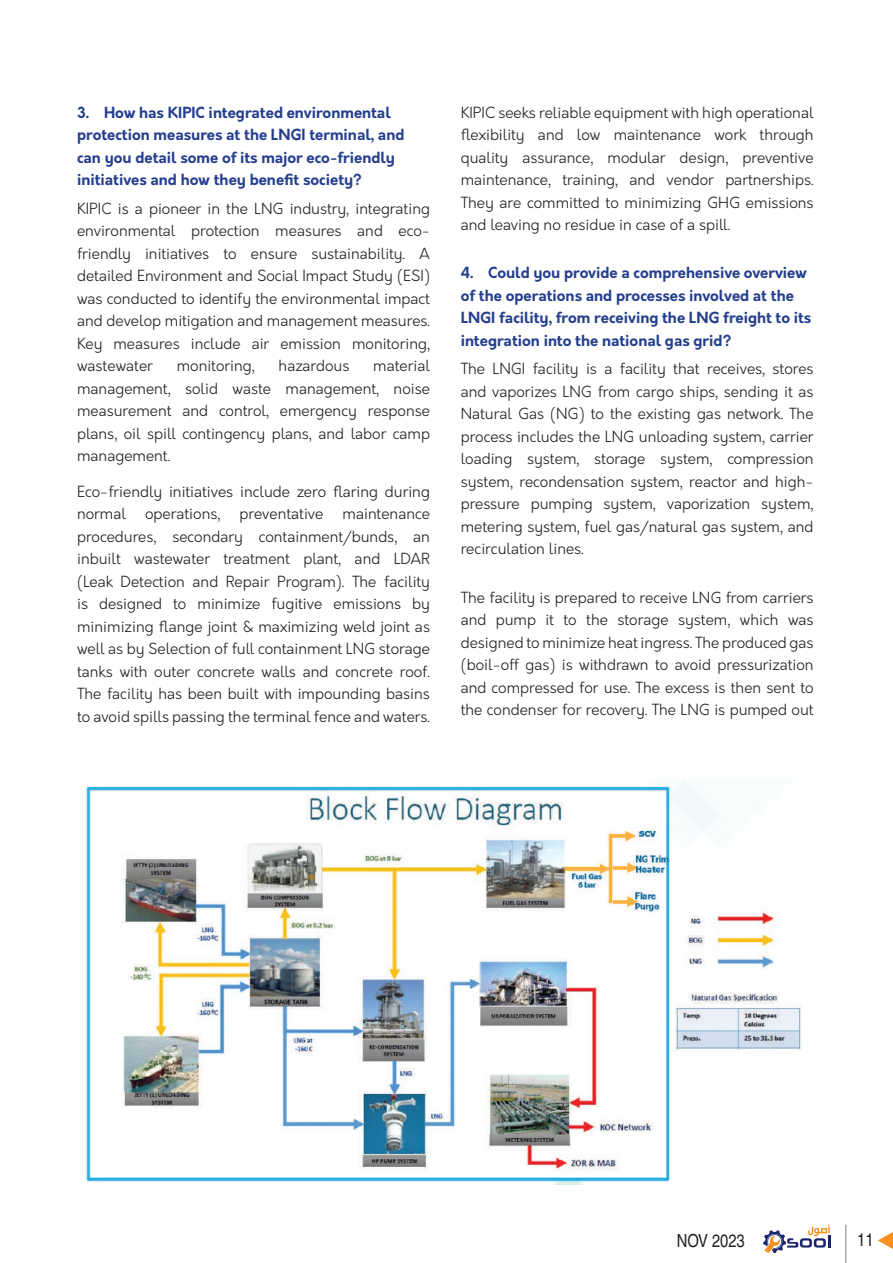
<style>
.page{position:relative;width:893px;height:1263px;background:#fff}
.page>*{position:absolute;margin:0;border:0;box-sizing:border-box;transform-origin:0 0}
.t1{font:condensed 18px "Helvetica CE";color:#231f20}
.t2{font:300 15px/22.5px "Orkney";color:#231f20;text-align:justify}
.t3{font:700 15px/22.5px "Orkney";color:#253f8e}
</style>
<div class="page">
<svg style="left:763px;top:1225px;width:67px;height:28px"></svg>
<hr style="left:845px;top:1225px;width:1px;height:38px;background:#a8a9ad">
<svg style="left:878px;top:1232px;width:15px;height:17px"></svg>
<img style="left:86px;top:780px;width:716px;height:405px">
<p class="t3" style="left:77px;top:101px;width:329px">3. How has KIPIC integrated environmental protection measures at the LNGI terminal, and can you detail some of its major eco-friendly initiatives and how they benefit society?</p>
<p class="t2" style="left:77px;top:198px;width:354px">KIPIC is a pioneer in the LNG industry, integrating environmental protection measures and eco&shy;friendly initiatives to ensure sustainability. A detailed Environment and Social Impact Study (ESI) was conducted to identify the environmental impact and develop mitigation and management measures.<br>Key measures include air emission monitoring, wastewater</p>
<p class="t2" style="left:77px;top:355px;width:354px;text-indent:296px">material management, solid waste management, noise measurement and control, emergency response plans, oil spill contingency plans, and labor camp management.</p>
<p class="t2" style="left:77px;top:480px;width:354px">Eco-friendly initiatives include zero flaring during normal</p>
<p class="t2" style="left:177px;top:355px;width:79px">monitoring,</p>
<p class="t2" style="left:279px;top:355px;width:72px">hazardous</p>
<p class="t2" style="left:77px;top:503px;width:354px;text-indent:265px">maintenance procedures, secondary containment/bunds, an inbuilt wastewater treatment plant, and LDAR (Leak Detection and Repair Program). The facility is designed to minimize fugitive emissions by minimizing flange joint &amp; maximizing weld joint as well as by Selection of full containment LNG storage tanks with outer concrete walls and concrete roof.<br>The facility has been built with impounding basins to avoid spills passing the terminal fence and waters.</p>
<p class="t2" style="left:145px;top:503px;width:77px">operations,</p>
<p class="t2" style="left:239px;top:503px;width:85px">preventative</p>
<p class="t2" style="left:461px;top:101px;width:354px">KIPIC seeks reliable equipment with high operational flexibility and low maintenance work through quality assurance, modular design, preventive maintenance, training, and vendor partnerships.<br>They are committed to minimizing GHG emissions and leaving no residue in case of a spill.</p>
<p class="t3" style="left:461px;top:262px;width:352px">4. Could you provide a comprehensive overview of the operations and processes involved at the LNGI facility, from receiving the LNG freight to its integration into the national gas grid?</p>
<p class="t2" style="left:461px;top:358px;width:354px">The LNGI facility is a facility that receives, stores and vaporizes LNG from cargo ships, sending it as Natural Gas (NG) to the existing gas network. The process includes the LNG unloading system, carrier loading system, storage system, compression system, recondensation system, reactor and high&shy;pressure pumping system, vaporization system, metering system, fuel gas/natural gas system, and recirculation lines.</p>
<p class="t2" style="left:461px;top:586px;width:354px">The facility is prepared to receive LNG from carriers and pump it to the storage system, which was designed to minimize heat ingress. The produced gas (boil-off gas) is withdrawn to avoid pressurization and compressed for use. The excess is then sent to the condenser for recovery. The LNG is pumped out</p>
<p class="t1" style="left:677px;top:1230px;width:70px">NOV 2023</p>
<p class="t1" style="left:857px;top:1229px;width:18px">11</p>
</div>
